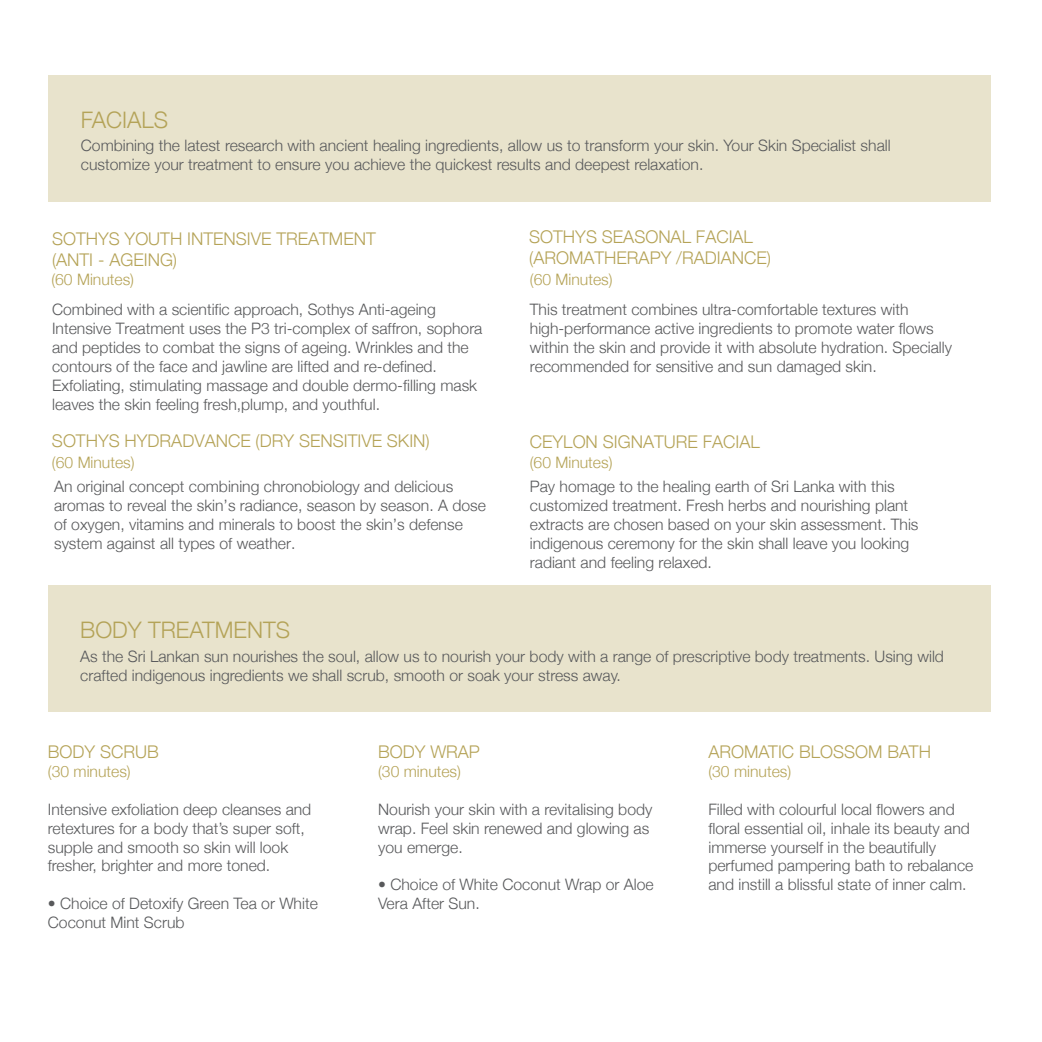
<style>
.page{position:relative;width:1042px;height:1042px;background:#fff}
.page>*{position:absolute;margin:0;border:0;box-sizing:border-box;transform-origin:0 0}
.t1{font:300 22.75px "Helvetica Neue";color:#b4a358}
.t2{font:300 17.5px/21px "Helvetica Neue";color:#b5a357}
.t3{font:300 15.75px/18.9px "Helvetica Neue";color:#58595b}
.t4{font:300 15.75px "Helvetica Neue";color:#b5a357}
</style>
<div class="page">
<div style="left:48px;top:75px;width:943px;height:126px;background:#e8e3cc"></div>
<div style="left:48px;top:586px;width:942px;height:126px;background:#e8e3cc"></div>
<h1 class="t1" style="left:81px;top:102px;width:89px">FACIALS</h1>
<p class="t3" style="left:81px;top:135px;width:811px">Combining the latest research with ancient healing ingredients, allow us to transform your skin. Your Skin Specialist shall customize your treatment to ensure you achieve the quickest results and deepest relaxation.</p>
<p class="t2" style="left:52px;top:227px;width:325px">SOTHYS YOUTH INTENSIVE TREATMENT (ANTI - AGEING)</p>
<p class="t4" style="left:51px;top:267px;width:84px">(60 Minutes)</p>
<p class="t2" style="left:529px;top:225px;width:243px">SOTHYS SEASONAL FACIAL (AROMATHERAPY /RADIANCE)</p>
<p class="t4" style="left:530px;top:267px;width:84px">(60 Minutes)</p>
<p class="t3" style="left:52px;top:299px;width:432px">Combined with a scientific approach, Sothys Anti-ageing Intensive Treatment uses the P3 tri-complex of saffron, sophora and peptides to combat the signs of ageing. Wrinkles and the contours of the face and jawline are lifted and re-defined.<br>Exfoliating, stimulating massage and double dermo-filling mask leaves the skin feeling fresh,plump, and youthful.</p>
<p class="t3" style="left:530px;top:299px;width:424px">This treatment combines ultra-comfortable textures with high-performance active ingredients to promote water flows within the skin and provide it with absolute hydration. Specially recommended for sensitive and sun damaged skin.</p>
<p class="t2" style="left:52px;top:429px;width:379px">SOTHYS HYDRADVANCE (DRY SENSITIVE SKIN)</p>
<p class="t4" style="left:52px;top:449px;width:84px">(60 Minutes)</p>
<p class="t2" style="left:530px;top:430px;width:231px">CEYLON SIGNATURE FACIAL</p>
<p class="t4" style="left:530px;top:449px;width:84px">(60 Minutes)</p>
<p class="t3" style="left:54px;top:476px;width:433px">An original concept combining chronobiology and delicious aromas to reveal the skin’s radiance, season by season. A dose of oxygen, vitamins and minerals to boost the skin’s defense system against all types of weather.</p>
<p class="t3" style="left:530px;top:476px;width:390px">Pay homage to the healing earth of Sri Lanka with this customized treatment. Fresh herbs and nourishing plant extracts are chosen based on your skin assessment. This indigenous ceremony for the skin shall leave you looking radiant and feeling relaxed.</p>
<h1 class="t1" style="left:80px;top:612px;width:211px">BODY TREATMENTS</h1>
<p class="t3" style="left:80px;top:645px;width:865px">As the Sri Lankan sun nourishes the soul, allow us to nourish your body with a range of prescriptive body treatments. Using wild crafted indigenous ingredients we shall scrub, smooth or soak your stress away.</p>
<p class="t2" style="left:48px;top:740px;width:112px">BODY SCRUB</p>
<p class="t4" style="left:48px;top:758px;width:84px">(30 minutes)</p>
<p class="t3" style="left:48px;top:798px;width:265px">Intensive exfoliation deep cleanses and retextures for a body that’s super soft, supple and smooth so skin will look fresher, brighter and more toned.</p>
<p class="t3" style="left:48px;top:893px;width:271px">• Choice of Detoxify Green Tea or White<br>Coconut Mint Scrub</p>
<p class="t2" style="left:378px;top:740px;width:103px">BODY WRAP</p>
<p class="t4" style="left:378px;top:758px;width:84px">(30 minutes)</p>
<p class="t3" style="left:378px;top:798px;width:276px">Nourish your skin with a revitalising body wrap. Feel skin renewed and glowing as you emerge.</p>
<p class="t3" style="left:378px;top:874px;width:277px">• Choice of White Coconut Wrap or Aloe<br>Vera After Sun.</p>
<p class="t2" style="left:708px;top:740px;width:224px">AROMATIC BLOSSOM BATH</p>
<p class="t4" style="left:708px;top:758px;width:84px">(30 minutes)</p>
<p class="t3" style="left:708px;top:798px;width:266px">Filled with colourful local flowers and floral essential oil, inhale its beauty and immerse yourself in the beautifully perfumed pampering bath to rebalance and instill a blissful state of inner calm.</p>
</div>
